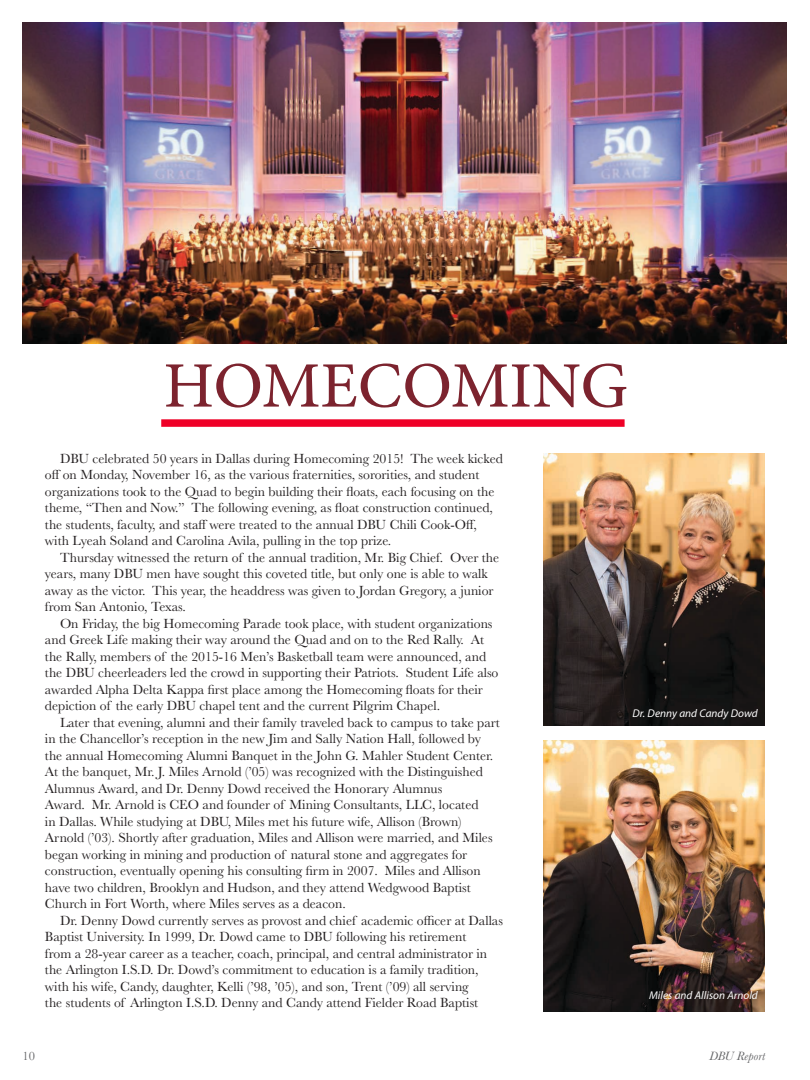
<style>
.page{position:relative;width:810px;height:1080px;background:#fff}
.page>*{position:absolute;margin:0;border:0;box-sizing:border-box;transform-origin:0 0}
.t1{font:63.75px "Adobe Hebrew";color:#7c232e}
.t2{font:13.75px/16.5px "Baskerville";color:#231f20}
.t3{font:italic 12.5px "Baskerville";color:#636466}
.t4{font:12.5px "Baskerville";color:#636466}
.t5{font:italic 11.25px "Myriad Hebrew";color:#fff}
</style>
<div class="page">
<img style="left:543px;top:740px;width:222px;height:272px">
<img style="left:543px;top:454px;width:222px;height:271px">
<img style="left:22px;top:22px;width:765px;height:322px">
<div style="left:161px;top:419px;width:464px;height:8px;background:#ef0027"></div>
<h1 class="t1" style="left:163px;top:347px;width:466px">HOMECOMING</h1>
<p class="t2" style="left:45px;top:450px;width:459px;text-indent:15px">DBU celebrated 50 years in Dallas during Homecoming 2015! The week kicked off on Monday, November 16, as the various fraternities, sororities, and student organizations took to the Quad to begin building their floats, each focusing on the theme, “Then and Now.” The following evening, as float construction continued, the students, faculty, and staff were treated to the annual DBU Chili Cook-Off, with Lyeah Soland and Carolina Avila, pulling in the top prize.</p>
<p class="t2" style="left:45px;top:549px;width:456px;text-indent:15px">Thursday witnessed the return of the annual tradition, Mr. Big Chief. Over the years, many DBU men have sought this coveted title, but only one is able to walk away as the victor. This year, the headdress was given to Jordan Gregory, a junior from San Antonio, Texas.</p>
<p class="t2" style="left:45px;top:615px;width:455px;text-indent:15px">On Friday, the big Homecoming Parade took place, with student organizations and Greek Life making their way around the Quad and on to the Red Rally. At the Rally, members of the 2015-16 Men’s Basketball team were announced, and the DBU cheerleaders led the crowd in supporting their Patriots. Student Life also awarded Alpha Delta Kappa first place among the Homecoming floats for their depiction of the early DBU chapel tent and the current Pilgrim Chapel.</p>
<p class="t2" style="left:45px;top:714px;width:456px;text-indent:15px">Later that evening, alumni and their family traveled back to campus to take part in the Chancellor’s reception in the new Jim and Sally Nation Hall, followed by the annual Homecoming Alumni Banquet in the John G. Mahler Student Center.<br>At the banquet, Mr. J. Miles Arnold (’05) was recognized with the Distinguished Alumnus Award, and Dr. Denny Dowd received the Honorary Alumnus<br>Award. Mr. Arnold is CEO and founder of Mining Consultants, LLC, located<br>in Dallas. While studying at DBU, Miles met his future wife, Allison (Brown)<br>Arnold (’03). Shortly after graduation, Miles and Allison were married, and Miles began working in mining and production of natural stone and aggregates for construction, eventually opening his consulting firm in 2007. Miles and Allison have two children, Brooklyn and Hudson, and they attend Wedgwood Baptist Church in Fort Worth, where Miles serves as a deacon.</p>
<p class="t2" style="left:45px;top:912px;width:460px;text-indent:15px">Dr. Denny Dowd currently serves as provost and chief academic officer at Dallas Baptist University. In 1999, Dr. Dowd came to DBU following his retirement<br>from a 28-year career as a teacher, coach, principal, and central administrator in the Arlington I.S.D. Dr. Dowd’s commitment to education is a family tradition, with his wife, Candy, daughter, Kelli (’98, ’05), and son, Trent (’09) all serving<br>the students of Arlington I.S.D. Denny and Candy attend Fielder Road Baptist</p>
<p class="t5" style="left:632px;top:707px;width:127px">Dr. Denny and Candy Dowd</p>
<p class="t5" style="left:649px;top:989px;width:110px">Miles and Allison Arnold</p>
<p class="t4" style="left:22px;top:1048px;width:14px">10</p>
<p class="t3" style="left:709px;top:1048px;width:57px">DBU Report</p>
</div>
